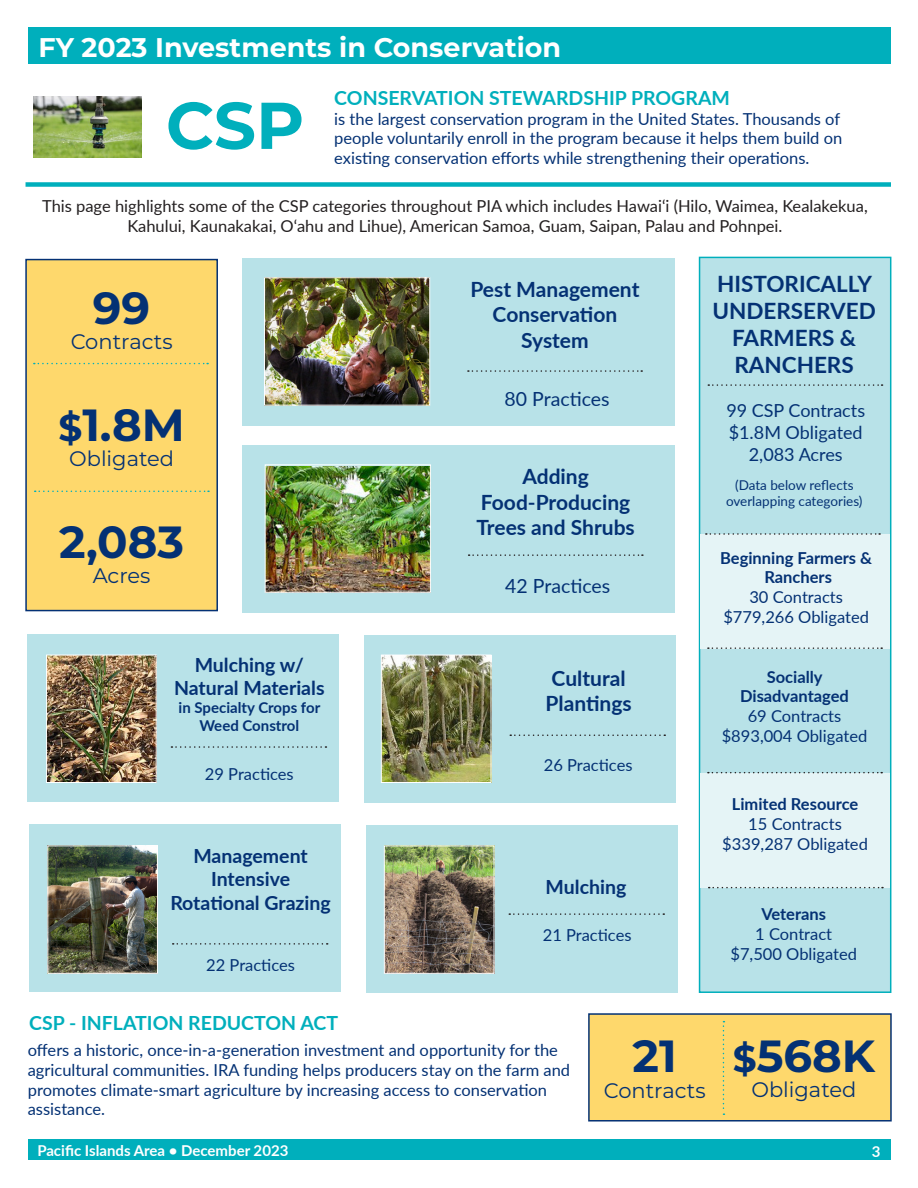
<style>
.page{position:relative;width:918px;height:1188px;background:#fff}
.page>*{position:absolute;margin:0;border:0;box-sizing:border-box;transform-origin:0 0}
.t1{font:700 66px "Montserrat";color:#00afbc}
.t2{font:700 45px "Montserrat";color:#043174}
.t3{font:700 27px "Montserrat";color:#fff}
.t4{font:700 22.5px/27px "Lato";color:#043174;text-align:center}
.t5{font:700 21px/25.2px "Lato";color:#043174}
.t6{font:21px "Montserrat";color:#043174}
.t7{font:700 19.5px/23.4px "Lato";color:#043174;text-align:center}
.t8{font:700 19.5px "Lato";color:#00afbc}
.t9{font:19.5px "Lato";color:#043174}
.t10{font:18px "Lato";color:#043174}
.t11{font:16.5px/19.8px "Lato";color:#043174}
.t12{font:16.5px/19.8px "Lato";color:#231f20;text-align:center}
.t13{font:700 16.5px "Lato";color:#043174}
.t14{font:700 15px "Lato";color:#fff}
.t15{font:700 15px "Lato";color:#043174}
.t16{font:13.5px/16.2px "Lato";color:#043174;text-align:center}
.s1{font-size:37.5px}
</style>
<div class="page">
<div style="left:28px;top:1139px;width:862px;height:21px;background:#00afbc"></div>
<div style="left:26px;top:182px;width:865px;height:5px;background:#00afbc"></div>
<img style="left:33px;top:96px;width:108px;height:61px">
<div style="left:25px;top:259px;width:193px;height:352px;background:#fed86c;border:2px solid #043174"></div>
<svg style="left:34px;top:363px;width:174px;height:1px"></svg>
<svg style="left:35px;top:491px;width:174px;height:1px"></svg>
<div style="left:699px;top:257px;width:192px;height:736px;background:#b8e2e8;border:2px solid #00afbc"></div>
<div style="left:701px;top:534px;width:189px;height:114px;background:#e5f4f6"></div>
<div style="left:701px;top:773px;width:189px;height:115px;background:#e5f4f6"></div>
<svg style="left:706px;top:533px;width:174px;height:2px"></svg>
<svg style="left:708px;top:647px;width:174px;height:2px"></svg>
<svg style="left:708px;top:772px;width:174px;height:1px"></svg>
<svg style="left:709px;top:887px;width:174px;height:1px"></svg>
<div style="left:242px;top:259px;width:433px;height:167px;background:#b8e2e8"></div>
<img style="left:266px;top:279px;width:162px;height:125px">
<div style="left:264px;top:277px;width:166px;height:129px;border:1px solid #fff"></div>
<svg style="left:468px;top:370px;width:174px;height:2px"></svg>
<div style="left:588px;top:1013px;width:304px;height:109px;background:#fed86c;border:2px solid #043174"></div>
<svg style="left:723px;top:1021px;width:1px;height:94px"></svg>
<div style="left:243px;top:446px;width:432px;height:167px;background:#b8e2e8"></div>
<img style="left:267px;top:466px;width:162px;height:125px">
<div style="left:265px;top:464px;width:166px;height:129px;border:1px solid #fff"></div>
<svg style="left:469px;top:554px;width:174px;height:2px"></svg>
<svg style="left:708px;top:384px;width:175px;height:2px"></svg>
<div style="left:27px;top:634px;width:311px;height:167px;background:#b8e2e8"></div>
<div style="left:364px;top:635px;width:311px;height:167px;background:#b8e2e8"></div>
<div style="left:29px;top:825px;width:311px;height:167px;background:#b8e2e8"></div>
<div style="left:366px;top:826px;width:311px;height:167px;background:#b8e2e8"></div>
<img style="left:48px;top:657px;width:107px;height:124px">
<div style="left:46px;top:655px;width:111px;height:128px;border:1px solid #fff"></div>
<svg style="left:171px;top:746px;width:155px;height:2px"></svg>
<img style="left:383px;top:657px;width:106px;height:124px">
<div style="left:381px;top:655px;width:110px;height:128px;border:1px solid #fff"></div>
<svg style="left:510px;top:734px;width:155px;height:2px"></svg>
<img style="left:49px;top:848px;width:107px;height:124px">
<div style="left:47px;top:846px;width:111px;height:128px;border:1px solid #fff"></div>
<svg style="left:173px;top:943px;width:155px;height:2px"></svg>
<img style="left:386px;top:848px;width:106px;height:124px">
<div style="left:384px;top:846px;width:110px;height:128px;border:1px solid #fff"></div>
<svg style="left:509px;top:913px;width:155px;height:2px"></svg>
<div style="left:29px;top:27px;width:862px;height:36px;background:#00afbc"></div>
<p class="t3" style="left:39px;top:28px;width:524px">FY 2023 Investments in Conservation</p>
<p class="t1" style="left:166px;top:78px;width:140px">CSP</p>
<p class="t8" style="left:334px;top:83px;width:397px">CONSERVATION STEWARDSHIP PROGRAM</p>
<p class="t11" style="left:334px;top:108px;width:509px">is the largest conservation program in the United States. Thousands of people voluntarily enroll in the program because it helps them build on existing conservation efforts while strengthening their operations.</p>
<p class="t12" style="left:42px;top:195px;width:827px">This page highlights some of the CSP categories throughout PIA which includes Hawai‘i (Hilo, Waimea, Kealakekua,<br>Kahului, Kaunakakai, O‘ahu and Lihue), American Samoa, Guam, Saipan, Palau and Pohnpei.</p>
<p class="t2" style="left:93px;top:275px;width:59px">99</p>
<p class="t6" style="left:71px;top:327px;width:103px">Contracts</p>
<p class="t2" style="left:58px;top:392px;width:128px"><span class="s1">$</span>1.8M</p>
<p class="t6" style="left:69px;top:444px;width:106px">Obligated</p>
<p class="t2" style="left:59px;top:509px;width:127px">2,083</p>
<p class="t6" style="left:93px;top:561px;width:59px">Acres</p>
<p class="t7" style="left:174px;top:652px;width:152px">Mulching w/<br>Natural Materials</p>
<p class="t15" style="left:179px;top:697px;width:143px">in Specialty Crops for</p>
<p class="t15" style="left:199px;top:715px;width:101px">Weed Constrol</p>
<p class="t11" style="left:205px;top:764px;width:90px">29 Practices</p>
<p class="t7" style="left:170px;top:843px;width:162px">Management<br>Intensive<br>Rotational Grazing</p>
<p class="t11" style="left:206px;top:954px;width:90px">22 Practices</p>
<p class="t5" style="left:470px;top:276px;width:171px">Pest Management</p>
<p class="t5" style="left:493px;top:301px;width:126px;text-align:center">Conservation<br>System</p>
<p class="t9" style="left:505px;top:385px;width:106px">80 Practices</p>
<p class="t5" style="left:522px;top:463px;width:68px">Adding</p>
<p class="t5" style="left:477px;top:488px;width:160px">Food-Producing<br>Trees and Shrubs</p>
<p class="t9" style="left:505px;top:572px;width:106px">42 Practices</p>
<p class="t5" style="left:546px;top:665px;width:88px">Cultural<br>Plantings</p>
<p class="t11" style="left:544px;top:755px;width:90px">26 Practices</p>
<p class="t7" style="left:546px;top:874px;width:82px">Mulching</p>
<p class="t11" style="left:543px;top:925px;width:90px">21 Practices</p>
<p class="t4" style="left:712px;top:270px;width:165px">HISTORICALLY<br>UNDERSERVED<br>FARMERS &amp;<br>RANCHERS</p>
<p class="t10" style="left:726px;top:398px;width:140px">99 CSP Contracts</p>
<p class="t10" style="left:729px;top:420px;width:135px">$1.8M Obligated</p>
<p class="t10" style="left:749px;top:441px;width:95px">2,083 Acres</p>
<p class="t16" style="left:726px;top:476px;width:138px">(Data below reflects overlapping categories)</p>
<p class="t13" style="left:720px;top:545px;width:153px">Beginning Farmers &amp;</p>
<p class="t13" style="left:764px;top:565px;width:69px">Ranchers</p>
<p class="t11" style="left:749px;top:587px;width:95px">30 Contracts</p>
<p class="t11" style="left:723px;top:606px;width:147px">$779,266 Obligated</p>
<p class="t13" style="left:767px;top:664px;width:57px">Socially</p>
<p class="t13" style="left:740px;top:684px;width:110px">Disadvantaged</p>
<p class="t11" style="left:748px;top:706px;width:95px">69 Contracts</p>
<p class="t11" style="left:722px;top:725px;width:147px">$893,004 Obligated</p>
<p class="t13" style="left:732px;top:792px;width:128px">Limited Resource</p>
<p class="t11" style="left:748px;top:813px;width:95px">15 Contracts</p>
<p class="t11" style="left:722px;top:833px;width:147px">$339,287 Obligated</p>
<p class="t13" style="left:761px;top:902px;width:66px">Veterans</p>
<p class="t11" style="left:755px;top:923px;width:78px">1 Contract</p>
<p class="t11" style="left:731px;top:943px;width:128px">$7,500 Obligated</p>
<p class="t8" style="left:29px;top:1008px;width:310px">CSP - INFLATION REDUCTON ACT</p>
<p class="t11" style="left:28px;top:1039px;width:544px">offers a historic, once-in-a-generation investment and opportunity for the agricultural communities. IRA funding helps producers stay on the farm and promotes climate-smart agriculture by increasing access to conservation assistance.</p>
<p class="t2" style="left:633px;top:1024px;width:46px">21</p>
<p class="t6" style="left:604px;top:1076px;width:103px">Contracts</p>
<p class="t2" style="left:733px;top:1023px;width:144px"><span class="s1">$</span>568K</p>
<p class="t6" style="left:751px;top:1075px;width:107px">Obligated</p>
<p class="t14" style="left:37px;top:1139px;width:253px">Pacific Islands Area • December 2023</p>
<p class="t14" style="left:872px;top:1141px;width:10px">3</p>
</div>
